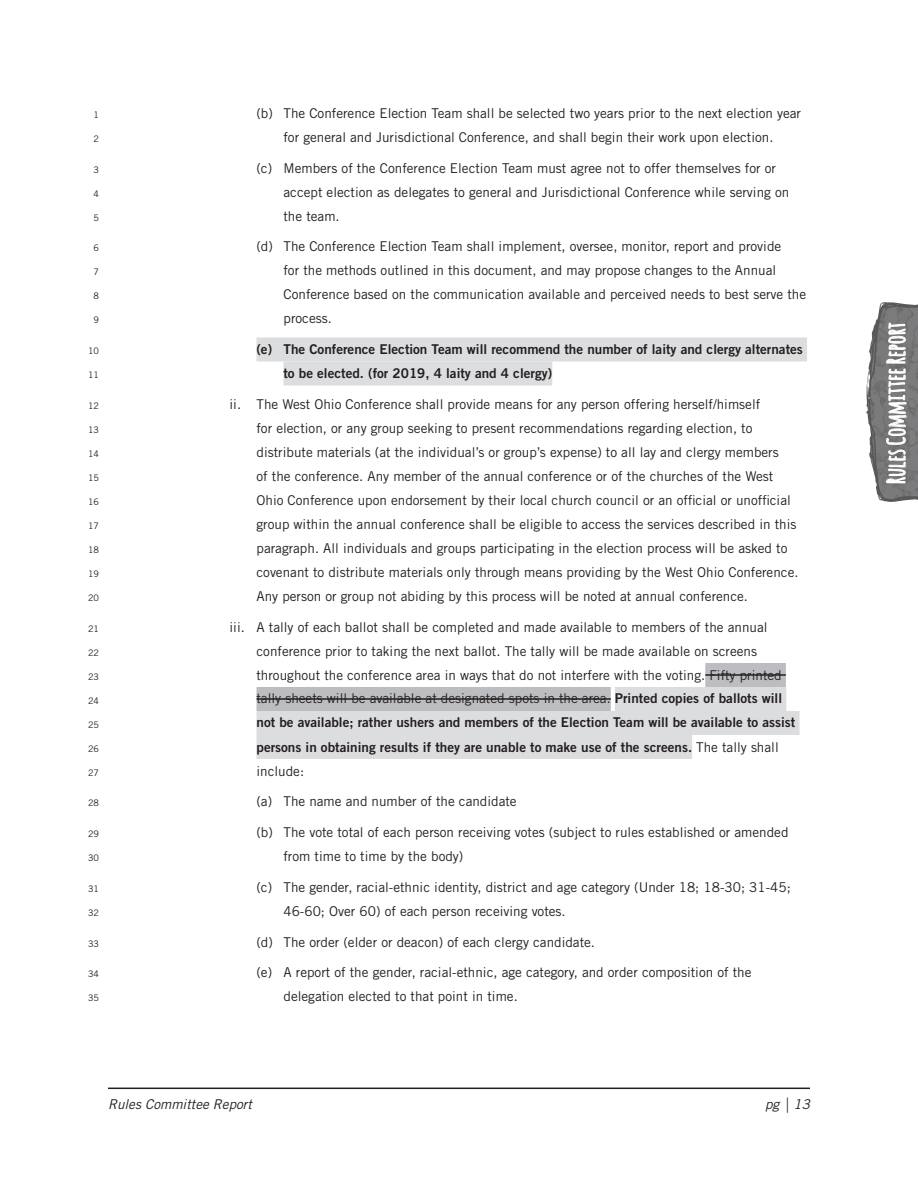
<style>
.page{position:relative;width:918px;height:1188px;background:#fff}
.page>*{position:absolute;margin:0;border:0;box-sizing:border-box;transform-origin:0 0}
.t1{font:700 24px "Amatic";letter-spacing:.03em;color:#fff;scale:1.05 1}
.t2{font:13.5px/24px "Trade Gothic LT Std";color:#231f20}
.t3{font:13.5px/24px "Trade Gothic LT Std Bd 2";color:#231f20}
.t4{font:italic 13.5px "Trade Gothic LT Std";color:#231f20}
.t5{font:9px "Trade Gothic LT Std";color:#231f20}
.s1{font-family:"Trade Gothic LT Std Bd 2"}
.s2{font-family:"Trade Gothic LT Std"}
</style>
<div class="page">
<hr style="left:108px;top:1088px;width:702px;height:1px;background:#231f20">
<img style="left:866px;top:302px;width:52px;height:200px">
<svg style="left:886px;top:323px;width:21px;height:160px;background:#a6a6a7"></svg>
<div style="left:256px;top:337px;width:551px;height:24px;background:#dcdddf"></div>
<div style="left:284px;top:361px;width:268px;height:24px;background:#dcdddf"></div>
<div style="left:705px;top:663px;width:81px;height:24px;background:#bcbdc0"></div>
<div style="left:256px;top:687px;width:355px;height:24px;background:#bcbdc0"></div>
<div style="left:615px;top:687px;width:171px;height:24px;background:#dcdddf"></div>
<div style="left:256px;top:711px;width:544px;height:24px;background:#dcdddf"></div>
<div style="left:256px;top:735px;width:436px;height:24px;background:#dcdddf"></div>
<hr style="left:705px;top:674px;width:81px;height:2px;background:#231f20">
<hr style="left:256px;top:698px;width:355px;height:2px;background:#231f20">
<p class="t5" style="left:94px;top:109px;width:7px">1</p>
<p class="t5" style="left:94px;top:133px;width:7px">2</p>
<p class="t5" style="left:94px;top:164px;width:7px">3</p>
<p class="t5" style="left:94px;top:188px;width:7px">4</p>
<p class="t5" style="left:94px;top:212px;width:7px">5</p>
<p class="t5" style="left:94px;top:243px;width:7px">6</p>
<p class="t5" style="left:94px;top:267px;width:7px">7</p>
<p class="t5" style="left:94px;top:291px;width:7px">8</p>
<p class="t5" style="left:94px;top:315px;width:7px">9</p>
<p class="t5" style="left:88px;top:345px;width:12px">10</p>
<p class="t5" style="left:88px;top:369px;width:12px">11</p>
<p class="t5" style="left:88px;top:400px;width:12px">12</p>
<p class="t5" style="left:88px;top:424px;width:12px">13</p>
<p class="t5" style="left:88px;top:448px;width:12px">14</p>
<p class="t5" style="left:88px;top:472px;width:12px">15</p>
<p class="t5" style="left:88px;top:496px;width:12px">16</p>
<p class="t5" style="left:88px;top:520px;width:12px">17</p>
<p class="t5" style="left:88px;top:544px;width:12px">18</p>
<p class="t5" style="left:88px;top:568px;width:12px">19</p>
<p class="t5" style="left:88px;top:592px;width:12px">20</p>
<p class="t5" style="left:88px;top:623px;width:12px">21</p>
<p class="t5" style="left:88px;top:647px;width:12px">22</p>
<p class="t5" style="left:88px;top:671px;width:12px">23</p>
<p class="t5" style="left:88px;top:695px;width:12px">24</p>
<p class="t5" style="left:88px;top:719px;width:12px">25</p>
<p class="t5" style="left:88px;top:743px;width:12px">26</p>
<p class="t5" style="left:88px;top:767px;width:12px">27</p>
<p class="t5" style="left:88px;top:798px;width:12px">28</p>
<p class="t5" style="left:88px;top:828px;width:12px">29</p>
<p class="t5" style="left:88px;top:852px;width:12px">30</p>
<p class="t5" style="left:88px;top:883px;width:12px">31</p>
<p class="t5" style="left:88px;top:907px;width:12px">32</p>
<p class="t5" style="left:88px;top:938px;width:12px">33</p>
<p class="t5" style="left:88px;top:969px;width:12px">34</p>
<p class="t5" style="left:88px;top:993px;width:12px">35</p>
<p class="t2" style="left:256px;top:101px;width:546px;text-align:center">(b) The Conference Election Team shall be selected two years prior to the next election year for general and Jurisdictional Conference, and shall begin their work upon election.</p>
<p class="t2" style="left:284px;top:156px;width:507px;text-indent:-27px">(c) Members of the Conference Election Team must agree not to offer themselves for or accept election as delegates to general and Jurisdictional Conference while serving on the team.</p>
<p class="t2" style="left:284px;top:234px;width:524px;text-indent:-27px">(d) The Conference Election Team shall implement, oversee, monitor, report and provide<br>for the methods outlined in this document, and may propose changes to the Annual Conference based on the communication available and perceived needs to best serve the process.</p>
<p class="t3" style="left:284px;top:337px;width:521px;text-indent:-27px">(e) The Conference Election Team will recommend the number of laity and clergy alternates to be elected. (for 2019, 4 laity and 4 clergy)</p>
<p class="t2" style="left:256px;top:392px;width:544px;text-indent:-27px">ii. The West Ohio Conference shall provide means for any person offering herself/himself<br>for election, or any group seeking to present recommendations regarding election, to distribute materials (at the individual’s or group’s expense) to all lay and clergy members<br>of the conference. Any member of the annual conference or of the churches of the West Ohio Conference upon endorsement by their local church council or an official or unofficial group within the annual conference shall be eligible to access the services described in this paragraph. All individuals and groups participating in the election process will be asked to covenant to distribute materials only through means providing by the West Ohio Conference.<br>Any person or group not abiding by this process will be noted at annual conference.</p>
<p class="t2" style="left:256px;top:615px;width:527px;text-indent:-27px">iii. A tally of each ballot shall be completed and made available to members of the annual conference prior to taking the next ballot. The tally will be made available on screens throughout the conference area in ways that do not interfere with the voting. Fifty printed tally sheets will be available at designated spots in the area. <span class="s1">Printed copies of ballots will</span></p>
<p class="t3" style="left:256px;top:710px;width:540px">not be available; rather ushers and members of the Election Team will be available to assist persons in obtaining results if they are unable to make use of the screens. <span class="s2">The tally shall</span></p>
<p class="t2" style="left:256px;top:759px;width:49px">include:</p>
<p class="t2" style="left:256px;top:789px;width:262px">(a) The name and number of the candidate</p>
<p class="t2" style="left:283px;top:820px;width:507px;text-indent:-27px">(b) The vote total of each person receiving votes (subject to rules established or amended from time to time by the body)</p>
<p class="t2" style="left:283px;top:875px;width:509px;text-indent:-27px">(c) The gender, racial-ethnic identity, district and age category (Under 18; 18-30; 31-45;<br>46-60; Over 60) of each person receiving votes.</p>
<p class="t2" style="left:256px;top:930px;width:340px">(d) The order (elder or deacon) of each clergy candidate.</p>
<p class="t2" style="left:283px;top:960px;width:470px;text-indent:-27px">(e) A report of the gender, racial-ethnic, age category, and order composition of the delegation elected to that point in time.</p>
<p class="t4" style="left:108px;top:1096px;width:145px">Rules Committee Report</p>
<p class="t4" style="left:765px;top:1096px;width:46px">pg | 13</p>
<h1 class="t1" style="left:879px;top:484px;width:155px;rotate:-90deg">Rules Committee Report</h1>
</div>
